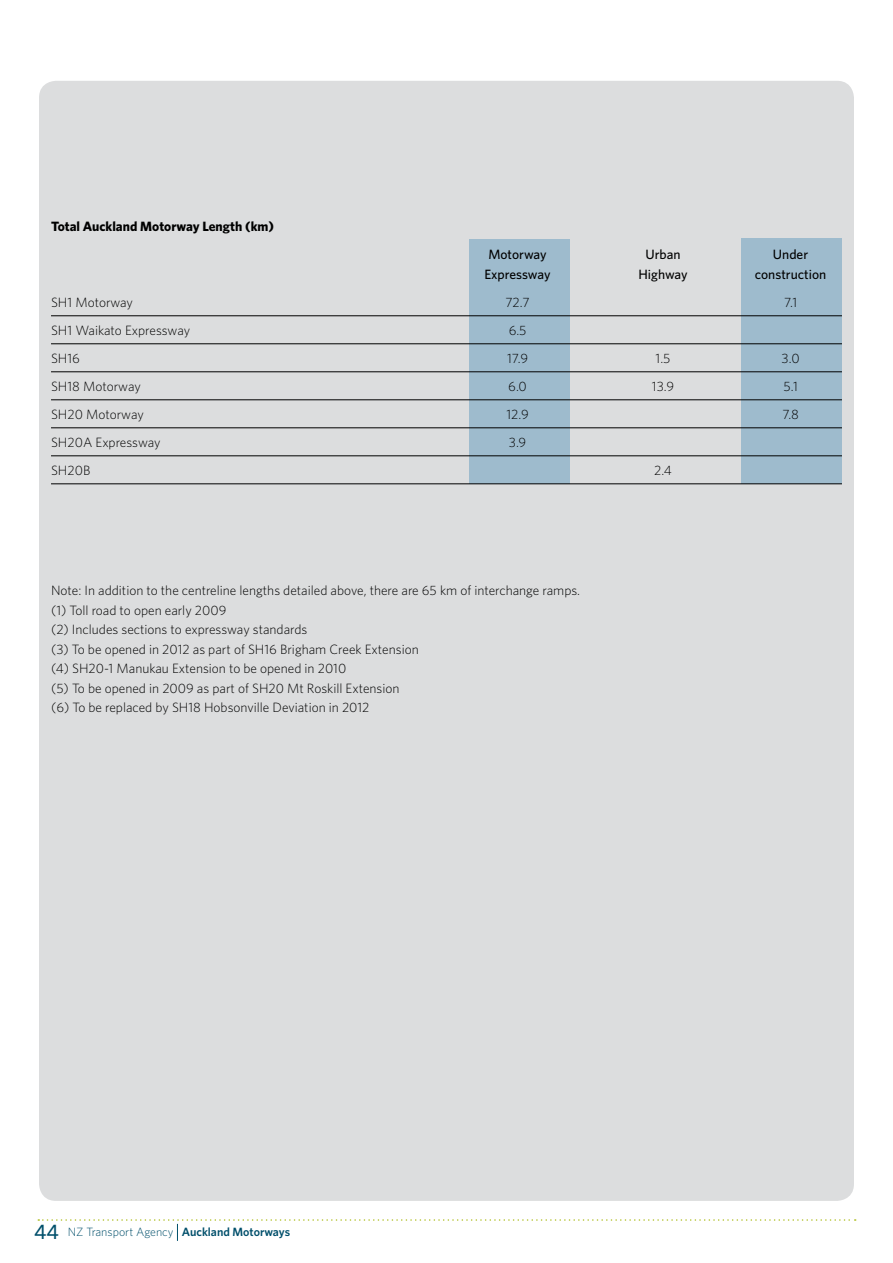
<style>
.page{position:relative;width:893px;height:1263px;background:#fff}
.page>*{position:absolute;margin:0;border:0;box-sizing:border-box;transform-origin:0 0}
.t1{font:300 13.5px/19.5px "Whitney";color:#000}
.t2{font:500 13.5px "Whitney";color:#000}
.t3{font:700 13.5px "Whitney";color:#000}
.t4{font:300 12px "Whitney";color:#004f6b}
.s1{font-weight:500;font-size:21px}
.s2{font-weight:600}
</style>
<div class="page">
<svg style="left:38px;top:1219px;width:818px;height:22px"></svg>
<div style="left:39px;top:81px;width:815px;height:1120px;background:#dcddde;border-radius:17px"></div>
<div style="left:741px;top:239px;width:101px;height:245px;background:#9ebbcd"></div>
<div style="left:469px;top:239px;width:101px;height:245px;background:#9ebbcd"></div>
<hr style="left:51px;top:315px;width:791px;height:1px;background:#000">
<hr style="left:51px;top:343px;width:791px;height:1px;background:#000">
<hr style="left:51px;top:371px;width:791px;height:1px;background:#000">
<hr style="left:51px;top:399px;width:791px;height:1px;background:#000">
<hr style="left:51px;top:427px;width:791px;height:1px;background:#000">
<hr style="left:51px;top:455px;width:791px;height:1px;background:#000">
<hr style="left:51px;top:483px;width:791px;height:1px;background:#000">
<p class="t3" style="left:51px;top:218px;width:224px">Total Auckland Motorway Length (km)</p>
<p class="t2" style="left:488px;top:246px;width:60px">Motorway</p>
<p class="t2" style="left:645px;top:246px;width:37px">Urban</p>
<p class="t2" style="left:773px;top:246px;width:37px">Under</p>
<p class="t2" style="left:484px;top:266px;width:68px">Expressway</p>
<p class="t2" style="left:638px;top:266px;width:51px">Highway</p>
<p class="t2" style="left:755px;top:266px;width:73px">construction</p>
<p class="t1" style="left:51px;top:292px;width:84px">SH1 Motorway</p>
<p class="t1" style="left:505px;top:292px;width:26px">72.7</p>
<p class="t1" style="left:784px;top:292px;width:15px">7.1</p>
<p class="t1" style="left:51px;top:320px;width:141px">SH1 Waikato Expressway</p>
<p class="t1" style="left:509px;top:320px;width:19px">6.5</p>
<p class="t1" style="left:51px;top:348px;width:30px">SH16</p>
<p class="t1" style="left:507px;top:348px;width:23px">17.9</p>
<p class="t1" style="left:656px;top:348px;width:16px">1.5</p>
<p class="t1" style="left:782px;top:348px;width:20px">3.0</p>
<p class="t1" style="left:51px;top:376px;width:91px">SH18 Motorway</p>
<p class="t1" style="left:508px;top:376px;width:20px">6.0</p>
<p class="t1" style="left:652px;top:376px;width:24px">13.9</p>
<p class="t1" style="left:783px;top:376px;width:16px">5.1</p>
<p class="t1" style="left:51px;top:404px;width:94px">SH20 Motorway</p>
<p class="t1" style="left:506px;top:404px;width:24px">12.9</p>
<p class="t1" style="left:782px;top:404px;width:18px">7.8</p>
<p class="t1" style="left:51px;top:432px;width:111px">SH20A Expressway</p>
<p class="t1" style="left:509px;top:432px;width:19px">3.9</p>
<p class="t1" style="left:51px;top:460px;width:41px">SH20B</p>
<p class="t1" style="left:654px;top:460px;width:19px">2.4</p>
<p class="t1" style="left:51px;top:580px;width:531px">Note: In addition to the centreline lengths detailed above, there are 65 km of interchange ramps. (1) Toll road to open early 2009<br>(2) Includes sections to expressway standards<br>(3) To be opened in 2012 as part of SH16 Brigham Creek Extension<br>(4) SH20-1 Manukau Extension to be opened in 2010<br>(5) To be opened in 2009 as part of SH20 Mt Roskill Extension<br>(6) To be replaced by SH18 Hobsonville Deviation in 2012</p>
<p class="t4" style="left:34px;top:1225px;width:257px"><span class="s1">44</span> NZ Transport Agency <span class="s2">Auckland Motorways</span></p>
</div>
